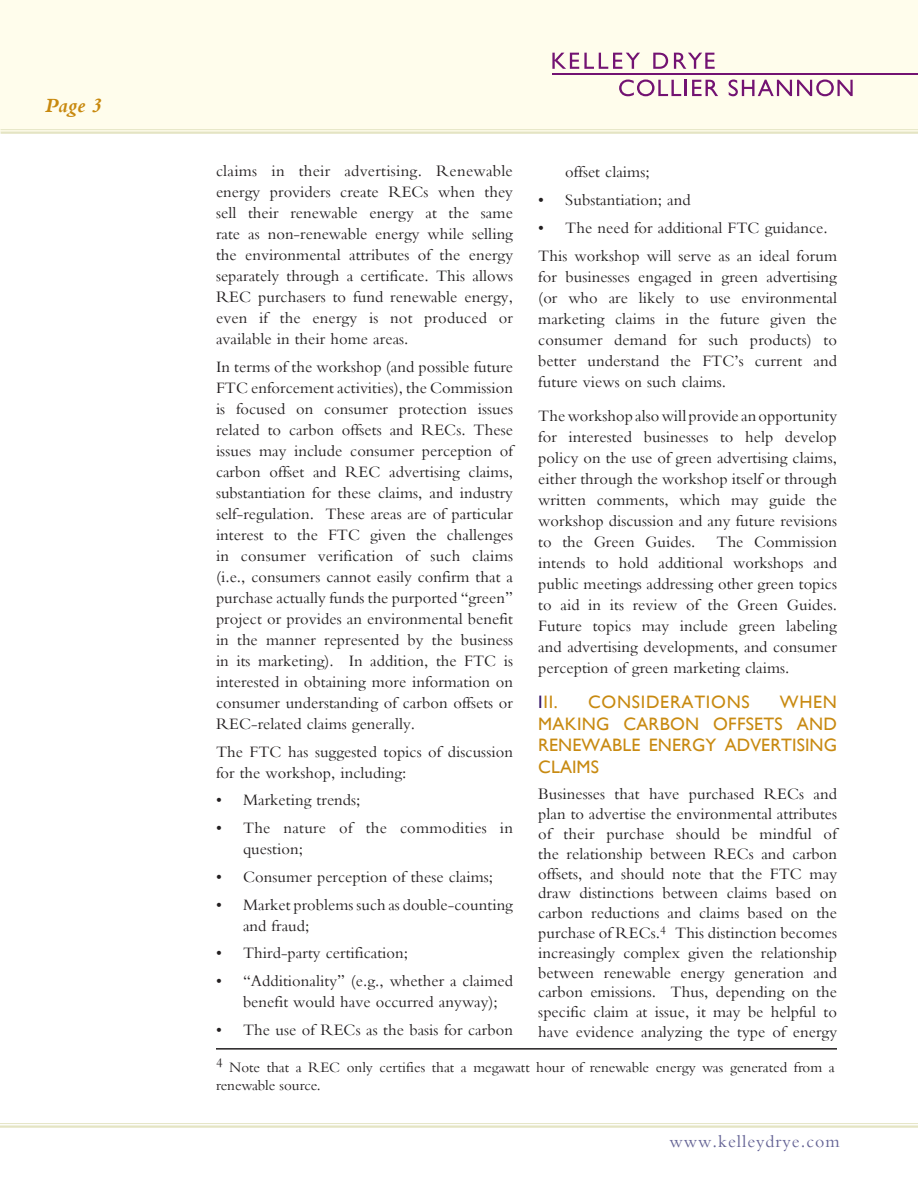
<style>
.page{position:relative;width:918px;height:1188px;background:#fff}
.page>*{position:absolute;margin:0;border:0;box-sizing:border-box;transform-origin:0 0}
.t1{font:italic 700 21px "Bembo";color:#c8890e}
._1st_body{font:18px/21.6px "Gill Sans";letter-spacing:.015em;color:#c88a11}
.t2{font:18px "Bembo";letter-spacing:.055em;color:#636294}
._1st_body-2{font:18px "Gill Sans";letter-spacing:.04em;color:#c88a11}
.body{font:16.5px/21px "Bembo";letter-spacing:.005em;color:#231f20;text-align:justify}
.t3{font:15px/18px "Bembo";color:#231f20}
.s1{color:#321265}
</style>
<div class="page">
<div style="left:1px;top:0;width:917px;height:132px;background:#fffdec"></div>
<hr style="left:1px;top:129px;width:917px;height:1px;background:#e4e4c3">
<hr style="left:1px;top:132px;width:917px;height:2px;background:#e4e4c3">
<hr style="left:0;top:1123px;width:918px;height:1px;background:#e4e4c3">
<hr style="left:0;top:1125px;width:918px;height:3px;background:#e4e4c3">
<svg style="left:552px;top:53px;width:88px;height:16px"></svg>
<svg style="left:653px;top:53px;width:15px;height:16px"></svg>
<svg style="left:674px;top:53px;width:41px;height:16px"></svg>
<hr style="left:552px;top:73px;width:366px;height:2px;background:#731372">
<svg style="left:619px;top:80px;width:99px;height:16px"></svg>
<svg style="left:729px;top:80px;width:124px;height:16px"></svg>
<hr style="left:216px;top:1048px;width:621px;height:2px;background:#231f20">
<p class="t1" style="left:45px;top:93px;width:58px">Page 3</p>
<p class="body" style="left:216px;top:160px;width:299px">claims in their advertising. Renewable energy providers create RECs when they sell their renewable energy at the same rate as non-renewable energy while selling the environmental attributes of the energy separately through a certificate. This allows REC purchasers to fund renewable energy, even if the energy is not produced or available in their home areas.</p>
<p class="body" style="left:216px;top:356px;width:299px">In terms of the workshop (and possible future FTC enforcement activities), the Commission is focused on consumer protection issues related to carbon offsets and RECs. These issues may include consumer perception of carbon offset and REC advertising claims, substantiation for these claims, and industry self-regulation. These areas are of particular interest to the FTC given the challenges in consumer verification of such claims (i.e., consumers cannot easily confirm that a purchase actually funds the purported “green” project or provides an environmental benefit in the manner represented by the business in its marketing). In addition, the FTC is interested in obtaining more information on consumer understanding of carbon offsets or REC-related claims generally.</p>
<p class="body" style="left:216px;top:741px;width:298px">The FTC has suggested topics of discussion for the workshop, including:</p>
<p class="body" style="left:216px;top:789px;width:146px">• Marketing trends;</p>
<p class="body" style="left:243px;top:817px;width:272px;text-indent:-27px">• The nature of the commodities in question;</p>
<p class="body" style="left:216px;top:866px;width:279px">• Consumer perception of these claims;</p>
<p class="body" style="left:243px;top:894px;width:272px;text-indent:-27px">• Market problems such as double-counting and fraud;</p>
<p class="body" style="left:216px;top:942px;width:194px">• Third-party certification;</p>
<p class="body" style="left:243px;top:970px;width:272px;text-indent:-27px">• “Additionality” (e.g., whether a claimed benefit would have occurred anyway);</p>
<p class="body" style="left:216px;top:1019px;width:298px">• The use of RECs as the basis for carbon</p>
<p class="body" style="left:565px;top:161px;width:86px">offset claims;</p>
<p class="body" style="left:538px;top:189px;width:154px">• Substantiation; and</p>
<p class="body" style="left:538px;top:217px;width:291px">• The need for additional FTC guidance.</p>
<p class="body" style="left:538px;top:244px;width:300px">This workshop will serve as an ideal forum for businesses engaged in green advertising (or who are likely to use environmental marketing claims in the future given the consumer demand for such products) to better understand the FTC’s current and future views on such claims.</p>
<p class="body" style="left:538px;top:405px;width:300px">The workshop also will provide an opportunity for interested businesses to help develop policy on the use of green advertising claims, either through the workshop itself or through written comments, which may guide the workshop discussion and any future revisions to the Green Guides.</p>
<p class="body" style="left:538px;top:531px;width:300px;text-indent:178px">The Commission intends to hold additional workshops and public meetings addressing other green topics to aid in its review of the Green Guides.<br>Future topics may include green labeling and advertising developments, and consumer perception of green marketing claims.</p>
<p class="_1st_body" style="left:538px;top:692px;width:21px"><span class="s1">I</span>II.</p>
<p class="_1st_body-2" style="left:588px;top:692px;width:163px">CONSIDERATIONS</p>
<p class="_1st_body" style="left:538px;top:692px;width:300px;text-indent:242px">WHEN<br>MAKING CARBON OFFSETS AND<br>RENEWABLE ENERGY ADVERTISING<br>CLAIMS</p>
<p class="body" style="left:538px;top:784px;width:300px;line-height:19.8px">Businesses that have purchased RECs and plan to advertise the environmental attributes of their purchase should be mindful of the relationship between RECs and carbon offsets, and should note that the FTC may draw distinctions between claims based on carbon reductions and claims based on the purchase of RECs.<sup>4</sup> This distinction becomes increasingly complex given the relationship between renewable energy generation and carbon emissions. Thus, depending on the specific claim at issue, it may be helpful to have evidence analyzing the type of energy</p>
<p class="t3" style="left:216px;top:1058px;width:620px"><sup>4</sup> Note that a REC only certifies that a megawatt hour of renewable energy was generated from a renewable source.</p>
<p class="t2" style="left:670px;top:1130px;width:171px">www.kelleydrye.com</p>
</div>
